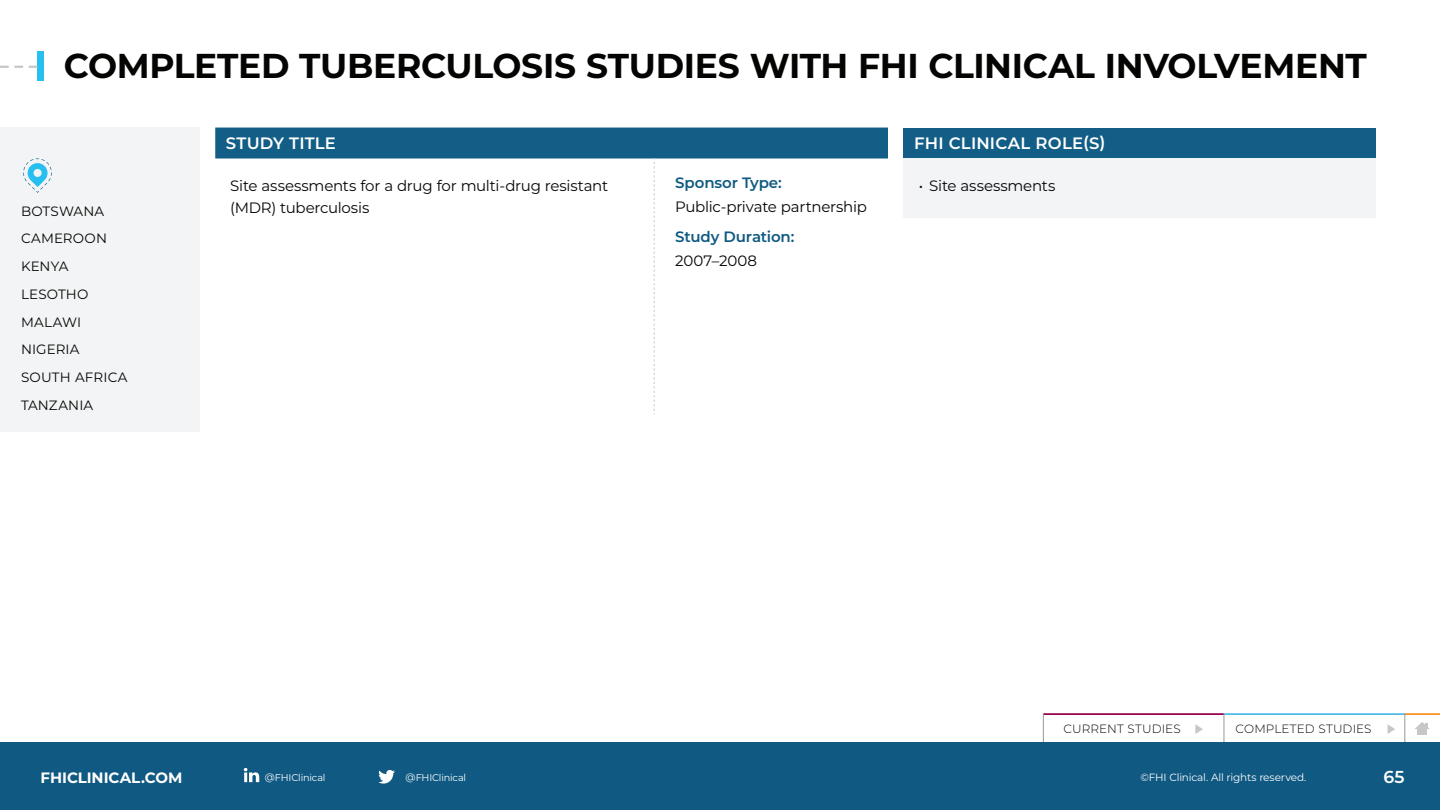
<style>
.page{position:relative;width:1440px;height:810px;background:#fff}
.page>*{position:absolute;margin:0;border:0;box-sizing:border-box;transform-origin:0 0}
.t1{font:700 34.5px "Montserrat";letter-spacing:-.01em;color:#040503}
.t2{font:600 17.25px "Montserrat";color:#fff}
.t3{font:600 16.5px "Montserrat";letter-spacing:.01em;color:#fff}
.t4{font:15px/22.5px "Montserrat";letter-spacing:-.015em;color:#060608}
.t5{font:15px "Montserrat";letter-spacing:-.015em;color:#040503}
.t6{font:600 15px "Montserrat";letter-spacing:-.01em;color:#0f5982}
.t7{font:700 15px "Montserrat";color:#fff}
.t8{font:13.5px/27.8px "Montserrat";letter-spacing:.015em;color:#040503}
.t9{font:300 12px "Montserrat";letter-spacing:.01em;color:#040503}
.t10{font:10.5px "Montserrat";letter-spacing:-.02em;color:#fff}
.t11{font:9.75px "Montserrat";letter-spacing:-.02em;color:#fff}
</style>
<div class="page">
<hr style="left:1405px;top:713px;width:35px;height:2px;background:#f6911e">
<div style="left:1417px;top:728px;width:10px;height:7px;background:#c7c8c6"></div>
<svg style="left:1415px;top:722px;width:15px;height:7px"></svg>
<svg style="left:1388px;top:724px;width:7px;height:10px"></svg>
<hr style="left:1224px;top:713px;width:181px;height:2px;background:#4dbbe9">
<hr style="left:1043px;top:713px;width:181px;height:2px;background:#96014d">
<svg style="left:1195px;top:724px;width:8px;height:10px"></svg>
<hr style="left:1043px;top:713px;width:1px;height:30px;background:#959799">
<hr style="left:1224px;top:713px;width:1px;height:30px;background:#959799">
<hr style="left:1405px;top:713px;width:1px;height:30px;background:#959799">
<div style="left:38px;top:52px;width:6px;height:29px;background:#27bff0"></div>
<div style="left:0;top:742px;width:1440px;height:68px;background:#0f5982"></div>
<svg style="left:378px;top:770px;width:17px;height:14px"></svg>
<svg style="left:244px;top:768px;width:15px;height:14px"></svg>
<svg style="left:0;top:66px;width:38px;height:2px"></svg>
<div style="left:0;top:128px;width:200px;height:304px;background:#f3f4f5"></div>
<svg style="left:23px;top:159px;width:29px;height:34px"></svg>
<div style="left:904px;top:128px;width:472px;height:31px;background:#135e86"></div>
<div style="left:904px;top:159px;width:472px;height:59px;background:#f3f4f5"></div>
<svg style="left:215px;top:128px;width:673px;height:286px"></svg>
<h1 class="t1" style="left:64px;top:41px;width:1305px">COMPLETED TUBERCULOSIS STUDIES WITH FHI CLINICAL INVOLVEMENT</h1>
<p class="t8" style="left:21px;top:196px;width:108px">BOTSWANA<br>CAMEROON<br>KENYA<br>LESOTHO<br>MALAWI<br>NIGERIA<br>SOUTH AFRICA<br>TANZANIA</p>
<p class="t3" style="left:226px;top:132px;width:112px">STUDY TITLE</p>
<p class="t4" style="left:230px;top:174px;width:379px">Site assessments for a drug for multi-drug resistant (MDR) tuberculosis</p>
<p class="t6" style="left:675px;top:172px;width:108px">Sponsor Type:</p>
<p class="t5" style="left:675px;top:196px;width:193px">Public-private partnership</p>
<p class="t6" style="left:675px;top:226px;width:121px">Study Duration:</p>
<p class="t5" style="left:675px;top:250px;width:83px">2007–2008</p>
<p class="t3" style="left:914px;top:132px;width:193px">FHI CLINICAL ROLE(S)</p>
<p class="t4" style="left:919px;top:174px;width:138px">• Site assessments</p>
<p class="t9" style="left:1064px;top:721px;width:119px">CURRENT STUDIES</p>
<p class="t9" style="left:1236px;top:721px;width:138px">COMPLETED STUDIES</p>
<p class="t7" style="left:40px;top:767px;width:143px">FHICLINICAL.COM</p>
<p class="t11" style="left:265px;top:771px;width:62px">@FHIClinical</p>
<p class="t11" style="left:406px;top:770px;width:62px">@FHIClinical</p>
<p class="t10" style="left:1140px;top:770px;width:168px">©FHI Clinical. All rights reserved.</p>
<p class="t2" style="left:1383px;top:765px;width:23px">65</p>
</div>
